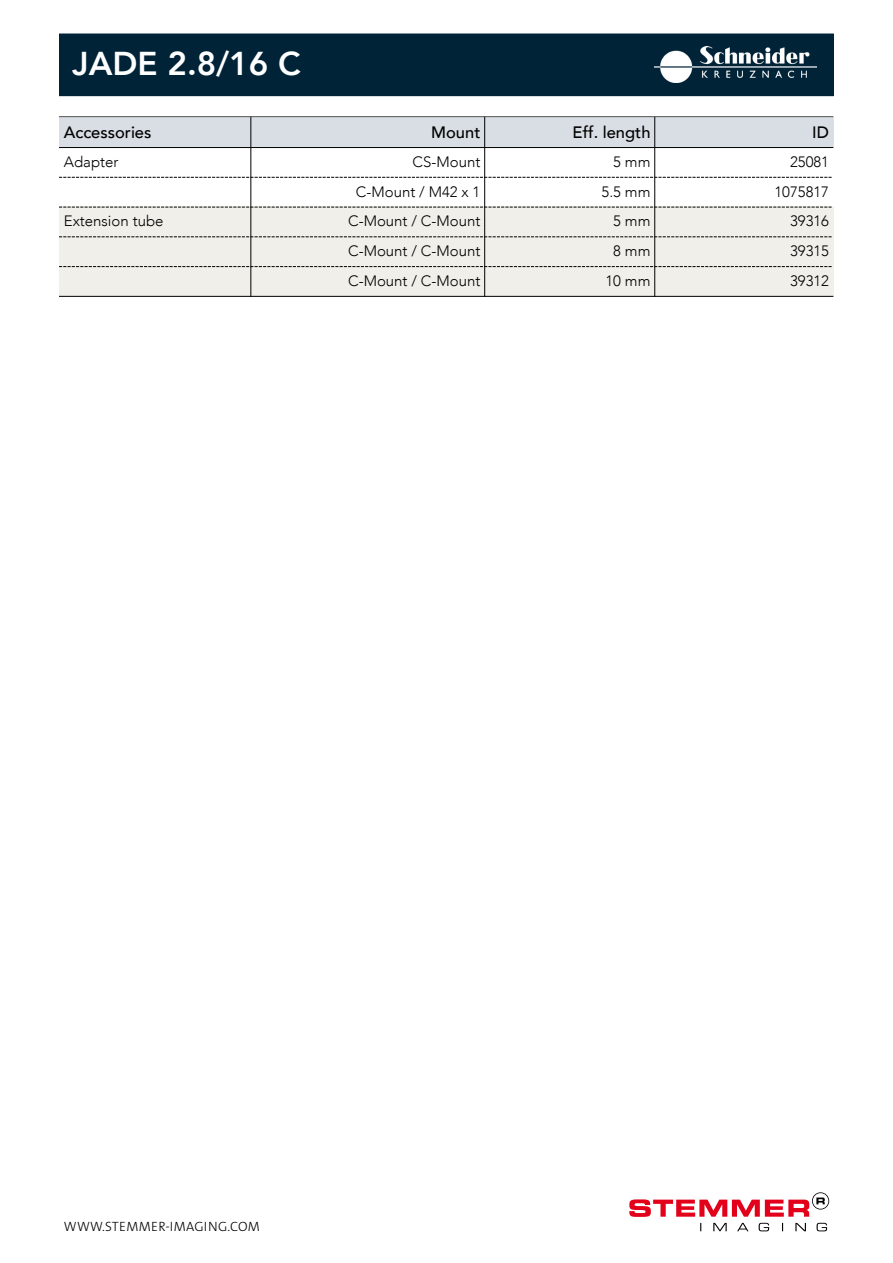
<style>
.page{position:relative;width:893px;height:1263px;background:#fff}
.page>*{position:absolute;margin:0;border:0;box-sizing:border-box;transform-origin:0 0}
.t1{font:800 33px "Avenir LT Com";color:#fff}
.t2{font:500 16.5px "Avenir LT Com";color:#000}
.t3{font:300 15px "Avenir LT Com";color:#000}
.t4{font:13.5px "The Sans LP3 Lig";letter-spacing:.025em;color:#000}
</style>
<div class="page">
<div style="left:68px;top:34px;width:765px;height:62px;background:#002337"></div>
<img style="left:655px;top:47px;width:161px;height:35px">
<hr style="left:60px;top:116px;width:773px;height:1px;background:#000">
<div style="left:60px;top:118px;width:773px;height:30px;background:#d8dee4"></div>
<div style="left:59px;top:117px;width:775px;height:31px;border:1px solid #d8dee4"></div>
<div style="left:60px;top:122px;width:191px;height:21px;background:#d8dee4"></div>
<div style="left:655px;top:122px;width:178px;height:21px;background:#d8dee4"></div>
<div style="left:59px;top:147px;width:775px;height:31px;border:1px solid #fff"></div>
<div style="left:60px;top:152px;width:191px;height:21px;background:#fff"></div>
<div style="left:655px;top:152px;width:178px;height:21px;background:#fff"></div>
<div style="left:59px;top:177px;width:775px;height:30px;border:1px solid #fff"></div>
<div style="left:60px;top:182px;width:191px;height:21px;background:#fff"></div>
<div style="left:655px;top:182px;width:178px;height:21px;background:#fff"></div>
<div style="left:60px;top:207px;width:773px;height:30px;background:#f1efe9"></div>
<div style="left:60px;top:237px;width:773px;height:30px;background:#f1efe9"></div>
<div style="left:59px;top:236px;width:775px;height:31px;border:1px solid #f1efe9"></div>
<div style="left:60px;top:241px;width:191px;height:21px;background:#f1efe9"></div>
<div style="left:655px;top:241px;width:178px;height:21px;background:#f1efe9"></div>
<div style="left:60px;top:267px;width:773px;height:29px;background:#f1efe9"></div>
<div style="left:59px;top:266px;width:775px;height:31px;border:1px solid #f1efe9"></div>
<div style="left:60px;top:271px;width:191px;height:21px;background:#f1efe9"></div>
<div style="left:655px;top:271px;width:178px;height:21px;background:#f1efe9"></div>
<hr style="left:60px;top:147px;width:773px;height:1px;background:#000">
<svg style="left:60px;top:177px;width:773px;height:1px"></svg>
<svg style="left:60px;top:207px;width:772px;height:1px"></svg>
<svg style="left:60px;top:236px;width:773px;height:1px"></svg>
<svg style="left:60px;top:266px;width:773px;height:1px"></svg>
<hr style="left:60px;top:296px;width:773px;height:1px;background:#000">
<hr style="left:250px;top:117px;width:1px;height:179px;background:#000">
<hr style="left:484px;top:117px;width:1px;height:179px;background:#000">
<hr style="left:654px;top:117px;width:1px;height:179px;background:#000">
<svg style="left:629px;top:1192px;width:200px;height:39px"></svg>
<h1 class="t1" style="left:72px;top:44px;width:230px">JADE 2.8/16 C</h1>
<p class="t2" style="left:64px;top:122px;width:89px">Accessories</p>
<p class="t2" style="left:431px;top:122px;width:51px">Mount</p>
<p class="t2" style="left:573px;top:122px;width:79px">Eff. length</p>
<p class="t2" style="left:812px;top:122px;width:18px">ID</p>
<p class="t3" style="left:64px;top:153px;width:56px">Adapter</p>
<p class="t3" style="left:413px;top:153px;width:69px">CS-Mount</p>
<p class="t3" style="left:613px;top:153px;width:39px">5 mm</p>
<p class="t3" style="left:790px;top:153px;width:40px">25081</p>
<p class="t3" style="left:356px;top:183px;width:126px">C-Mount / M42 x 1</p>
<p class="t3" style="left:602px;top:183px;width:50px">5.5 mm</p>
<p class="t3" style="left:774px;top:183px;width:56px">1075817</p>
<p class="t3" style="left:64px;top:212px;width:101px">Extension tube</p>
<p class="t3" style="left:348px;top:212px;width:134px">C-Mount / C-Mount</p>
<p class="t3" style="left:613px;top:212px;width:39px">5 mm</p>
<p class="t3" style="left:790px;top:212px;width:40px">39316</p>
<p class="t3" style="left:348px;top:242px;width:134px">C-Mount / C-Mount</p>
<p class="t3" style="left:613px;top:242px;width:39px">8 mm</p>
<p class="t3" style="left:790px;top:242px;width:40px">39315</p>
<p class="t3" style="left:348px;top:272px;width:134px">C-Mount / C-Mount</p>
<p class="t3" style="left:605px;top:272px;width:47px">10 mm</p>
<p class="t3" style="left:790px;top:272px;width:40px">39312</p>
<p class="t4" style="left:64px;top:1215px;width:197px">WWW.STEMMER-IMAGING.COM</p>
<p class="t4" style="left:64px;top:1218px;width:197px">WWW.STEMMER-IMAGING.COM</p>
</div>
